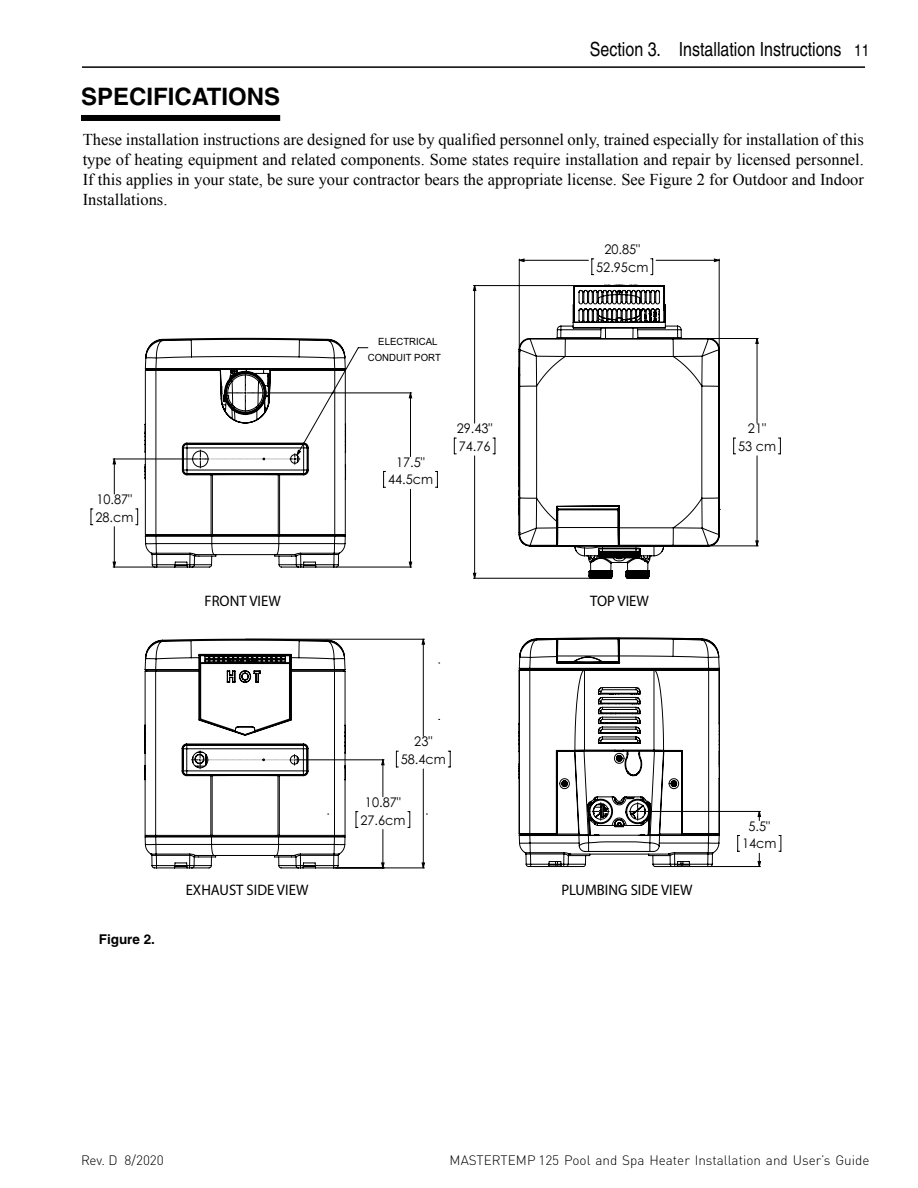
<style>
.page{position:relative;width:918px;height:1188px;background:#fff}
.page>*{position:absolute;margin:0;border:0;box-sizing:border-box;transform-origin:0 0}
.t1{font:700 24px "Helvetica";color:#000}
.t2{font:condensed 19.5px "Helvetica";color:#000}
.t3{font:16.5px/19.8px "Times New Roman";color:#000;text-align:justify}
.t4{font:15.3px "Myriad Pro";color:#000;scale:.96 1}
.t5{font:300 13.5px "DIN Pro";color:#000}
.t6{font:700 13.5px "Helvetica";color:#000}
.t7{font:13.2px/17.9px "Century Gothic";color:#000;text-align:center;scale:.96 1}
.t8{font:9.9px/15.8px "Arial";color:#000;scale:.96 1}
.s1{font-size:16.5px}
</style>
<div class="page">
<hr style="left:82px;top:66px;width:783px;height:2px;background:#000">
<div style="left:81px;top:115px;width:199px;height:6px;background:#000"></div>
<svg style="left:144px;top:276px;width:576px;height:593px"></svg>
<h1 class="t1" style="left:81px;top:82px;width:201px">SPECIFICATIONS</h1>
<p class="t2" style="left:590px;top:38px;width:281px">Section 3. Installation Instructions <span class="s1">11</span></p>
<p class="t3" style="left:83px;top:130px;width:783px">These installation instructions are designed for use by qualified personnel only, trained especially for installation of this type of heating equipment and related components. Some states require installation and repair by licensed personnel.<br>If this applies in your state, be sure your contractor bears the appropriate license. See Figure 2 for Outdoor and Indoor Installations.</p>
<p class="t7" style="left:95px;top:490px;width:41px;text-align:left">10.87"<br>28.cm</p>
<p class="t8" style="left:368px;top:334px;width:78px;text-indent:10px">ELECTRICAL<br>CONDUIT PORT</p>
<p class="t7" style="left:388px;top:453px;width:48px">17.5"<br>44.5cm</p>
<p class="t7" style="left:457px;top:419px;width:39px;text-align:left">29.43"<br>74.76</p>
<p class="t7" style="left:596px;top:240px;width:56px">20.85"<br>52.95cm</p>
<p class="t4" style="left:205px;top:591px;width:81px">FRONT VIEW</p>
<p class="t4" style="left:590px;top:591px;width:63px">TOP VIEW</p>
<p class="t7" style="left:738px;top:419px;width:41px">21"<br>53 cm</p>
<p class="t6" style="left:99px;top:931px;width:58px">Figure 2.</p>
<p class="t7" style="left:401px;top:732px;width:48px">23"<br>58.4cm</p>
<p class="t7" style="left:360px;top:793px;width:48px">10.87"<br>27.6cm</p>
<p class="t4" style="left:186px;top:880px;width:129px">EXHAUST SIDE VIEW</p>
<p class="t4" style="left:561px;top:880px;width:138px">PLUMBING SIDE VIEW</p>
<p class="t7" style="left:742px;top:817px;width:37px">5.5"<br>14cm</p>
<p class="t5" style="left:81px;top:1150px;width:84px">Rev. D 8/2020</p>
<p class="t5" style="left:450px;top:1150px;width:421px">MASTERTEMP 125 Pool and Spa Heater Installation and User’s Guide</p>
</div>
